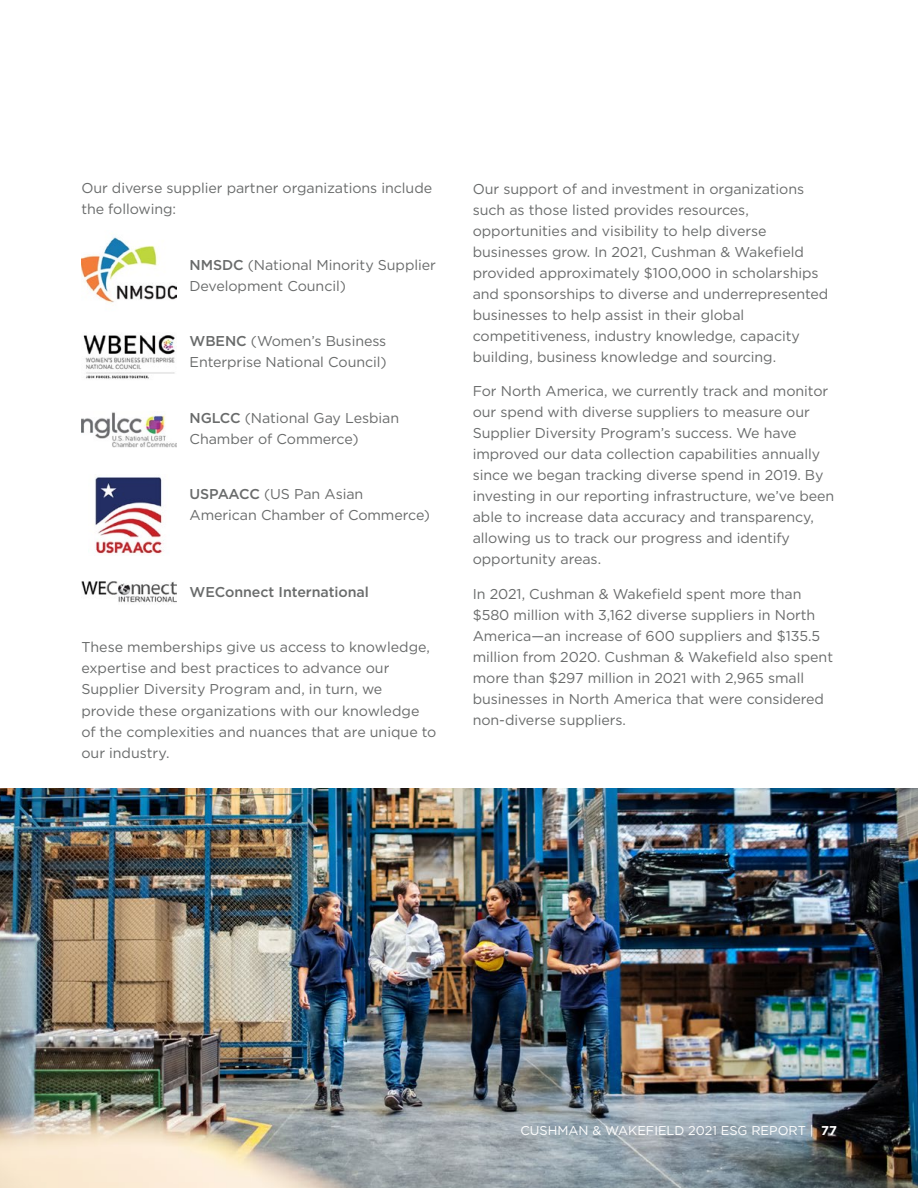
<style>
.page{position:relative;width:918px;height:1188px;background:#fff}
.page>*{position:absolute;margin:0;border:0;box-sizing:border-box;transform-origin:0 0}
.t1{font:14.25px/21px "Gotham";letter-spacing:-.005em;color:#696b6b}
.t2{font:500 14.25px "Gotham";letter-spacing:-.005em;color:#696b6b}
.t3{font:12.75px "Gotham";color:#fff}
.s1{font-weight:500}
.s2{font-weight:700}
</style>
<div class="page">
<img style="left:81px;top:237px;width:95px;height:66px">
<img style="left:83px;top:335px;width:92px;height:44px">
<img style="left:81px;top:412px;width:95px;height:36px">
<img style="left:95px;top:477px;width:69px;height:77px">
<img style="left:81px;top:581px;width:95px;height:22px">
<img style="left:0;top:788px;width:918px;height:400px">
<p class="t1" style="left:81px;top:178px;width:352px">Our diverse supplier partner organizations include the following:</p>
<p class="t1" style="left:190px;top:254px;width:248px"><span class="s1">NMSDC</span> (National Minority Supplier<br>Development Council)</p>
<p class="t1" style="left:190px;top:331px;width:199px"><span class="s1">WBENC</span> (Women’s Business<br>Enterprise National Council)</p>
<p class="t1" style="left:190px;top:407px;width:211px"><span class="s1">NGLCC</span> (National Gay Lesbian<br>Chamber of Commerce)</p>
<p class="t1" style="left:190px;top:484px;width:242px"><span class="s1">USPAACC</span> (US Pan Asian<br>American Chamber of Commerce)</p>
<p class="t2" style="left:190px;top:583px;width:181px">WEConnect International</p>
<p class="t1" style="left:81px;top:637px;width:357px">These memberships give us access to knowledge, expertise and best practices to advance our Supplier Diversity Program and, in turn, we provide these organizations with our knowledge of the complexities and nuances that are unique to our industry.</p>
<p class="t1" style="left:473px;top:178px;width:357px">Our support of and investment in organizations such as those listed provides resources, opportunities and visibility to help diverse businesses grow. In 2021, Cushman &amp; Wakefield provided approximately $100,000 in scholarships and sponsorships to diverse and underrepresented businesses to help assist in their global competitiveness, industry knowledge, capacity building, business knowledge and sourcing.</p>
<p class="t1" style="left:473px;top:380px;width:363px">For North America, we currently track and monitor our spend with diverse suppliers to measure our Supplier Diversity Program’s success. We have improved our data collection capabilities annually since we began tracking diverse spend in 2019. By investing in our reporting infrastructure, we’ve been able to increase data accuracy and transparency, allowing us to track our progress and identify opportunity areas.</p>
<p class="t1" style="left:473px;top:583px;width:362px">In 2021, Cushman &amp; Wakefield spent more than $580 million with 3,162 diverse suppliers in North America—an increase of 600 suppliers and $135.5 million from 2020. Cushman &amp; Wakefield also spent more than $297 million in 2021 with 2,965 small businesses in North America that were considered non-diverse suppliers.</p>
<p class="t3" style="left:521px;top:1122px;width:318px">CUSHMAN &amp; WAKEFIELD 2021 ESG REPORT | <span class="s2">77</span></p>
</div>
